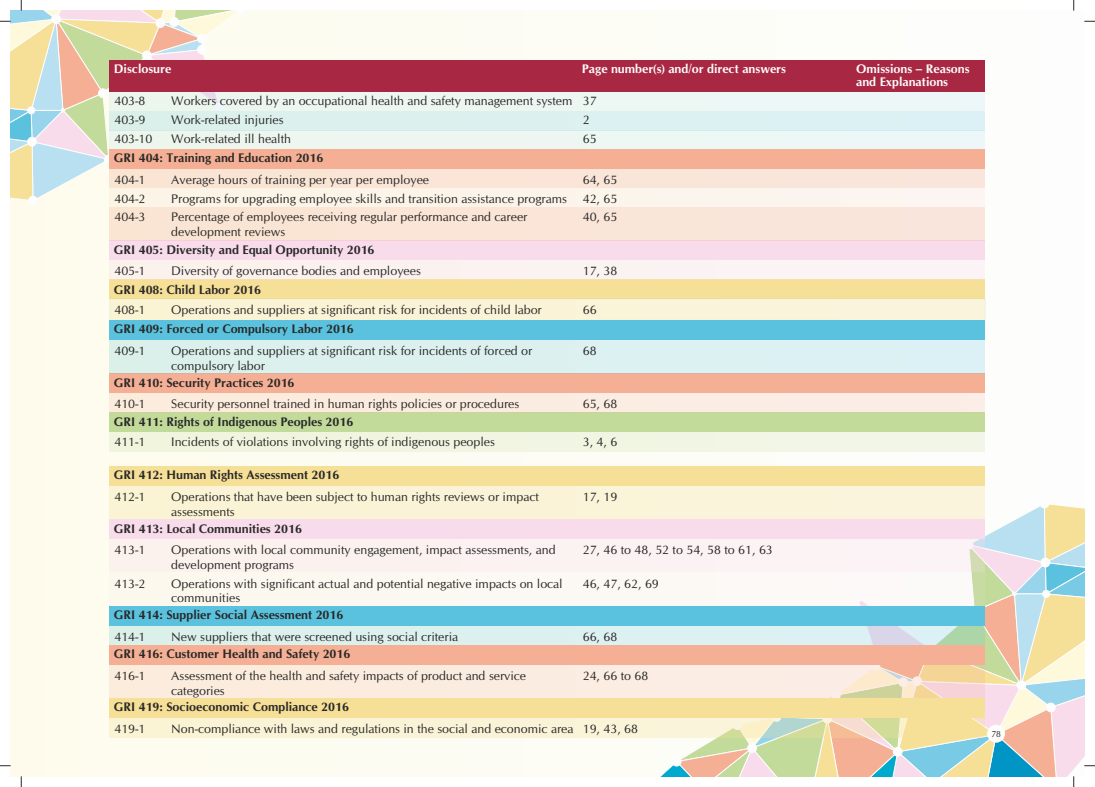
<style>
.page{position:relative;width:1095px;height:787px;background:#fff}
.page>*{position:absolute;margin:0;border:0;box-sizing:border-box;transform-origin:0 0}
.t1{font:12.5px/18.6px "CG Omega";color:#292928}
.t2{font:700 12.5px "CG Omega";color:#292928}
.t3{font:700 12.5px/13.5px "CG Omega";color:#fdfdfd}
.t4{font:8.75px "CG Omega";color:#292928}
</style>
<div class="page">
<div style="left:11px;top:11px;width:1073px;height:765px;background:#fdfcf4"></div>
<div style="left:1039px;top:498px;width:10px;height:10px;background:#fdfdfd;border:1px solid #fdfdfd;border-radius:50%"></div>
<div style="left:28px;top:196px;width:10px;height:10px;background:#fdfdfd;border:1px solid #fdfdfd;border-radius:50%"></div>
<div style="left:110px;top:60px;width:875px;height:32px;background:#a82843"></div>
<div style="left:110px;top:240px;width:875px;height:20px;background:#f8dceb"></div>
<div style="left:110px;top:279px;width:875px;height:20px;background:#f6df97"></div>
<div style="left:110px;top:260px;width:875px;height:19px;background:#fbf2f2"></div>
<div style="left:110px;top:299px;width:875px;height:21px;background:#faf3d8"></div>
<div style="left:110px;top:149px;width:875px;height:19px;background:#f5af95"></div>
<div style="left:110px;top:168px;width:875px;height:20px;background:#fae5d9"></div>
<div style="left:110px;top:207px;width:875px;height:33px;background:#fae5d8"></div>
<div style="left:110px;top:188px;width:875px;height:19px;background:#fcf5ec"></div>
<div style="left:110px;top:320px;width:875px;height:20px;background:#5ac2de"></div>
<div style="left:110px;top:373px;width:875px;height:20px;background:#f5af95"></div>
<div style="left:110px;top:645px;width:875px;height:19px;background:#f5af95"></div>
<div style="left:110px;top:466px;width:875px;height:19px;background:#f6df97"></div>
<div style="left:110px;top:698px;width:875px;height:19px;background:#f6df97"></div>
<div style="left:110px;top:519px;width:875px;height:19px;background:#f8dceb"></div>
<div style="left:110px;top:412px;width:875px;height:20px;background:#c2db9b"></div>
<div style="left:110px;top:606px;width:875px;height:19px;background:#5ac2de"></div>
<div style="left:110px;top:340px;width:875px;height:33px;background:#dcf0f0"></div>
<div style="left:110px;top:393px;width:875px;height:19px;background:#fbece1"></div>
<div style="left:110px;top:664px;width:875px;height:34px;background:#fbecdf"></div>
<div style="left:110px;top:485px;width:875px;height:34px;background:#faf3d7"></div>
<div style="left:110px;top:717px;width:875px;height:20px;background:#faf3d6"></div>
<div style="left:110px;top:538px;width:875px;height:34px;background:#fbf2ef"></div>
<div style="left:110px;top:572px;width:875px;height:34px;background:#fcf8f1"></div>
<div style="left:110px;top:432px;width:875px;height:19px;background:#f1f5e3"></div>
<div style="left:110px;top:625px;width:875px;height:20px;background:#dcf0ee"></div>
<div style="left:110px;top:92px;width:875px;height:19px;background:#edf7f3"></div>
<div style="left:110px;top:130px;width:875px;height:19px;background:#edf7f3"></div>
<div style="left:110px;top:111px;width:875px;height:19px;background:#dcf1f1"></div>
<svg style="left:0;top:0;width:246px;height:202px"></svg>
<svg style="left:619px;top:502px;width:476px;height:285px"></svg>
<p class="t3" style="left:114px;top:63px;width:59px">Disclosure</p>
<p class="t3" style="left:582px;top:63px;width:206px">Page number(s) and/or direct answers</p>
<p class="t3" style="left:856px;top:63px;width:115px">Omissions – Reasons and Explanations</p>
<p class="t1" style="left:114px;top:93px;width:40px">403-8<br>403-9<br>403-10</p>
<p class="t1" style="left:171px;top:93px;width:403px">Workers covered by an occupational health and safety management system<br>Work-related injuries<br>Work-related ill health</p>
<p class="t1" style="left:583px;top:93px;width:15px">37<br>2<br>65</p>
<p class="t2" style="left:114px;top:153px;width:211px">GRI 404: Training and Education 2016</p>
<p class="t1" style="left:114px;top:171px;width:33px;text-align:justify">404-1<br>404-2<br>404-3</p>
<p class="t1" style="left:171px;top:171px;width:397px">Average hours of training per year per employee<br>Programs for upgrading employee skills and transition assistance programs<br>Percentage of employees receiving regular performance and career</p>
<p class="t1" style="left:171px;top:223px;width:116px">development reviews</p>
<p class="t2" style="left:114px;top:244px;width:262px">GRI 405: Diversity and Equal Opportunity 2016</p>
<p class="t2" style="left:114px;top:284px;width:149px">GRI 408: Child Labor 2016</p>
<p class="t1" style="left:171px;top:262px;width:251px">Diversity of governance bodies and employees</p>
<p class="t1" style="left:171px;top:301px;width:372px">Operations and suppliers at significant risk for incidents of child labor</p>
<p class="t1" style="left:114px;top:262px;width:33px">405-1</p>
<p class="t1" style="left:114px;top:301px;width:33px">408-1</p>
<p class="t2" style="left:114px;top:324px;width:241px">GRI 409: Forced or Compulsory Labor 2016</p>
<p class="t1" style="left:171px;top:344px;width:363px;line-height:15px">Operations and suppliers at significant risk for incidents of forced or compulsory labor</p>
<p class="t1" style="left:171px;top:396px;width:349px">Security personnel trained in human rights policies or procedures</p>
<p class="t1" style="left:114px;top:342px;width:33px">409-1</p>
<p class="t2" style="left:114px;top:377px;width:182px">GRI 410: Security Practices 2016</p>
<p class="t1" style="left:114px;top:396px;width:33px">410-1</p>
<p class="t2" style="left:114px;top:416px;width:241px">GRI 411: Rights of Indigenous Peoples 2016</p>
<p class="t1" style="left:114px;top:433px;width:33px">411-1</p>
<p class="t1" style="left:171px;top:433px;width:325px">Incidents of violations involving rights of indigenous peoples</p>
<p class="t2" style="left:114px;top:469px;width:227px">GRI 412: Human Rights Assessment 2016</p>
<p class="t1" style="left:114px;top:488px;width:33px">412-1</p>
<p class="t1" style="left:171px;top:490px;width:369px;line-height:15px">Operations that have been subject to human rights reviews or impact assessments</p>
<p class="t2" style="left:114px;top:524px;width:190px">GRI 413: Local Communities 2016</p>
<p class="t1" style="left:114px;top:541px;width:33px">413-1</p>
<p class="t1" style="left:114px;top:575px;width:33px">413-2</p>
<p class="t1" style="left:171px;top:543px;width:386px;line-height:15px">Operations with local community engagement, impact assessments, and development programs</p>
<p class="t1" style="left:171px;top:576px;width:393px;line-height:15px">Operations with significant actual and potential negative impacts on local communities</p>
<p class="t2" style="left:114px;top:610px;width:231px">GRI 414: Supplier Social Assessment 2016</p>
<p class="t1" style="left:114px;top:628px;width:33px">414-1</p>
<p class="t1" style="left:171px;top:628px;width:288px">New suppliers that were screened using social criteria</p>
<p class="t2" style="left:114px;top:649px;width:238px">GRI 416: Customer Health and Safety 2016</p>
<p class="t1" style="left:114px;top:667px;width:33px">416-1</p>
<p class="t1" style="left:171px;top:669px;width:356px;line-height:15px">Assessment of the health and safety impacts of product and service categories</p>
<p class="t2" style="left:114px;top:702px;width:237px">GRI 419: Socioeconomic Compliance 2016</p>
<p class="t1" style="left:114px;top:720px;width:33px">419-1</p>
<p class="t1" style="left:171px;top:720px;width:404px">Non-compliance with laws and regulations in the social and economic area</p>
<p class="t1" style="left:583px;top:171px;width:36px;text-align:justify">64, 65<br>42, 65<br>40, 65</p>
<p class="t1" style="left:583px;top:262px;width:36px">17, 38</p>
<p class="t1" style="left:583px;top:301px;width:15px">66</p>
<p class="t1" style="left:583px;top:342px;width:15px">68</p>
<p class="t1" style="left:583px;top:396px;width:36px">65, 68</p>
<p class="t1" style="left:583px;top:433px;width:36px">3, 4, 6</p>
<p class="t1" style="left:583px;top:488px;width:36px">17, 19</p>
<p class="t1" style="left:583px;top:541px;width:191px">27, 46 to 48, 52 to 54, 58 to 61, 63</p>
<p class="t1" style="left:583px;top:575px;width:78px">46, 47, 62, 69</p>
<p class="t1" style="left:583px;top:628px;width:36px">66, 68</p>
<p class="t1" style="left:583px;top:667px;width:67px">24, 66 to 68</p>
<p class="t1" style="left:583px;top:720px;width:57px">19, 43, 68</p>
<p class="t4" style="left:991px;top:730px;width:11px">78</p>
</div>
